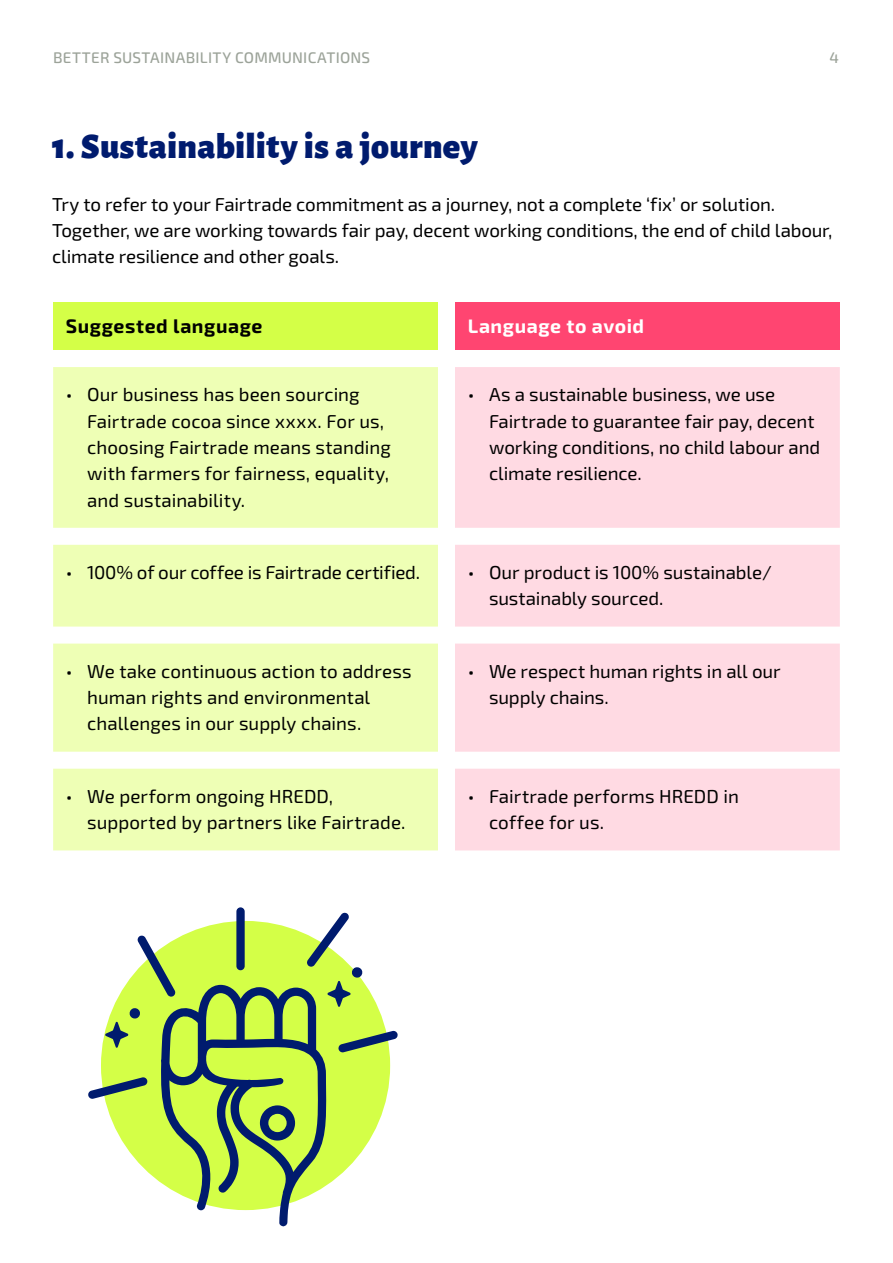
<style>
.page{position:relative;width:893px;height:1263px;background:#fff}
.page>*{position:absolute;margin:0;border:0;box-sizing:border-box;transform-origin:0 0}
.language_categories{font:900 36px "Alegreya Sans";letter-spacing:.01em;color:#001b6e}
.dos{font:700 19.5px "Exo 2";letter-spacing:.03em;color:#000}
.dos-2{font:700 19.5px "Exo 2";letter-spacing:.025em;color:#fff}
.body{font:18.75px/26.2px "Exo 2";color:#000}
.t1{font:500 15.3px "Exo 2";letter-spacing:.015em;color:#9ca399}
</style>
<div class="page">
<div style="left:53px;top:303px;width:385px;height:47px;background:#d4ff47"></div>
<div style="left:455px;top:303px;width:385px;height:47px;background:#ff4571"></div>
<svg style="left:53px;top:367px;width:385px;height:483px;fill:#eeffb5"></svg>
<svg style="left:455px;top:367px;width:385px;height:483px;fill:#ffdae3"></svg>
<div style="left:236px;top:907px;width:9px;height:63px;background:#001b6e;border-radius:4px"></div>
<svg style="left:88px;top:912px;width:310px;height:314px"></svg>
<p class="t1" style="left:53px;top:49px;width:319px">BETTER SUSTAINABILITY COMMUNICATIONS</p>
<p class="t1" style="left:829px;top:49px;width:11px">4</p>
<p class="language_categories" style="left:52px;top:117px;width:427px">1. Sustainability is a journey</p>
<p class="body" style="left:52px;top:191px;width:782px">Try to refer to your Fairtrade commitment as a journey, not a complete ‘fix’ or solution.<br>Together, we are working towards fair pay, decent working conditions, the end of child labour, climate resilience and other goals.</p>
<p class="dos" style="left:66px;top:315px;width:198px">Suggested language</p>
<p class="dos-2" style="left:468px;top:315px;width:178px">Language to avoid</p>
<p class="body" style="left:87px;top:382px;width:305px;text-indent:-21px">• Our business has been sourcing<br>Fairtrade cocoa since xxxx. For us, choosing Fairtrade means standing with farmers for fairness, equality, and sustainability.</p>
<p class="body" style="left:489px;top:382px;width:333px;text-indent:-21px">• As a sustainable business, we use Fairtrade to guarantee fair pay, decent working conditions, no child labour and climate resilience.</p>
<p class="body" style="left:66px;top:560px;width:356px">• 100% of our coffee is Fairtrade certified.</p>
<p class="body" style="left:489px;top:560px;width:284px;text-indent:-21px">• Our product is 100% sustainable/ sustainably sourced.</p>
<p class="body" style="left:87px;top:658px;width:326px;text-indent:-21px">• We take continuous action to address human rights and environmental challenges in our supply chains.</p>
<p class="body" style="left:489px;top:658px;width:293px;text-indent:-21px">• We respect human rights in all our supply chains.</p>
<p class="body" style="left:87px;top:783px;width:320px;text-indent:-21px">• We perform ongoing HREDD, supported by partners like Fairtrade.</p>
<p class="body" style="left:489px;top:783px;width:251px;text-indent:-21px">• Fairtrade performs HREDD in coffee for us.</p>
</div>
